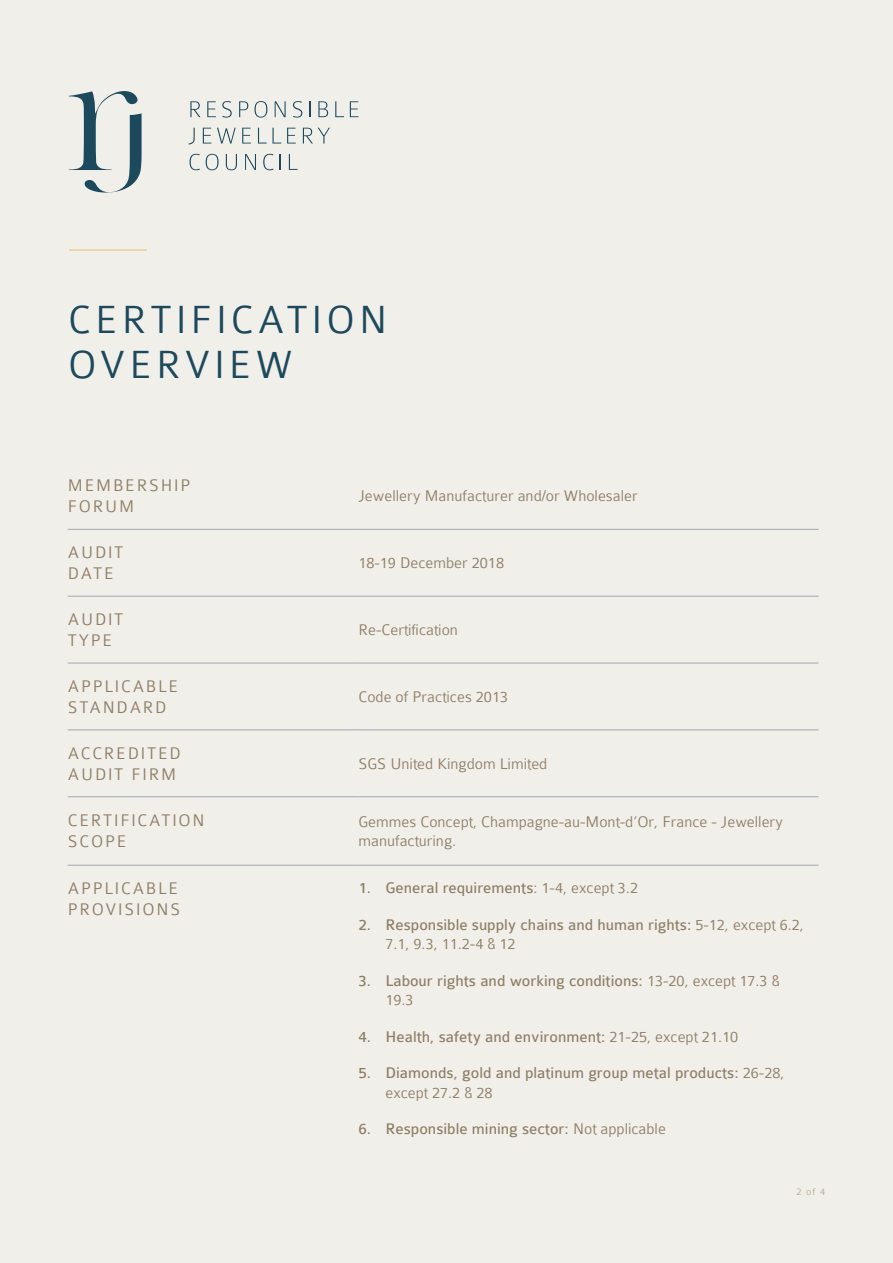
<style>
.page{position:relative;width:893px;height:1263px;background:#f1efea}
.page>*{position:absolute;margin:0;border:0;box-sizing:border-box;transform-origin:0 0}
.Large_subhead_20pt_S{font:300 42px/45px "Colaborate";letter-spacing:.1em;color:#1c495c}
.Small_subhead_12pt_E{font:300 18px/21px "Colaborate";letter-spacing:.1em;color:#8d7f64}
.t1{font:16.5px/19.5px "Colaborate";color:#8d7f64}
.Body_copy_Earth{font:300 16.5px/19.5px "Colaborate";color:#8d7f64}
.t2{font:300 10.5px "Colaborate";color:#b5a996}
.s1{font-weight:300}
</style>
<div class="page">
<hr style="left:69px;top:249px;width:78px;height:2px;background:#e9c378">
<svg style="left:68px;top:96px;width:291px;height:75px"></svg>
<svg style="left:69px;top:91px;width:73px;height:102px"></svg>
<svg style="left:190px;top:101px;width:10px;height:16px"></svg>
<svg style="left:207px;top:101px;width:9px;height:16px"></svg>
<svg style="left:222px;top:101px;width:10px;height:17px"></svg>
<svg style="left:239px;top:101px;width:9px;height:16px"></svg>
<svg style="left:254px;top:101px;width:13px;height:17px"></svg>
<svg style="left:275px;top:101px;width:11px;height:16px"></svg>
<svg style="left:293px;top:101px;width:9px;height:17px"></svg>
<svg style="left:309px;top:101px;width:2px;height:16px"></svg>
<svg style="left:318px;top:101px;width:10px;height:16px"></svg>
<svg style="left:335px;top:101px;width:9px;height:16px"></svg>
<svg style="left:350px;top:101px;width:8px;height:16px"></svg>
<svg style="left:188px;top:128px;width:7px;height:17px"></svg>
<svg style="left:203px;top:128px;width:8px;height:16px"></svg>
<svg style="left:217px;top:128px;width:19px;height:16px"></svg>
<svg style="left:242px;top:128px;width:9px;height:16px"></svg>
<svg style="left:258px;top:128px;width:23px;height:16px"></svg>
<svg style="left:287px;top:128px;width:9px;height:16px"></svg>
<svg style="left:303px;top:128px;width:27px;height:16px"></svg>
<svg style="left:190px;top:154px;width:10px;height:16px"></svg>
<svg style="left:206px;top:154px;width:13px;height:16px"></svg>
<svg style="left:226px;top:154px;width:11px;height:16px"></svg>
<svg style="left:245px;top:154px;width:11px;height:16px"></svg>
<svg style="left:263px;top:154px;width:11px;height:16px"></svg>
<svg style="left:280px;top:154px;width:1px;height:16px"></svg>
<svg style="left:289px;top:154px;width:9px;height:16px"></svg>
<hr style="left:68px;top:529px;width:290px;height:1px;background:#a0a8af">
<hr style="left:358px;top:529px;width:460px;height:1px;background:#a0a8af">
<hr style="left:68px;top:596px;width:290px;height:1px;background:#a0a8af">
<hr style="left:358px;top:596px;width:460px;height:1px;background:#a0a8af">
<hr style="left:68px;top:663px;width:290px;height:1px;background:#a0a8af">
<hr style="left:358px;top:663px;width:460px;height:1px;background:#a0a8af">
<hr style="left:68px;top:730px;width:290px;height:1px;background:#a0a8af">
<hr style="left:358px;top:730px;width:460px;height:1px;background:#a0a8af">
<hr style="left:68px;top:796px;width:290px;height:1px;background:#a0a8af">
<hr style="left:358px;top:796px;width:460px;height:1px;background:#a0a8af">
<hr style="left:68px;top:865px;width:290px;height:1px;background:#a0a8af">
<hr style="left:358px;top:865px;width:460px;height:1px;background:#a0a8af">
<p class="Large_subhead_20pt_S" style="left:68px;top:298px;width:321px">CERTIFICATION<br>OVERVIEW</p>
<p class="Small_subhead_12pt_E" style="left:68px;top:475px;width:124px">MEMBERSHIP<br>FORUM</p>
<p class="Body_copy_Earth" style="left:358px;top:486px;width:281px">Jewellery Manufacturer and/or Wholesaler</p>
<p class="Small_subhead_12pt_E" style="left:68px;top:542px;width:57px">AUDIT<br>DATE</p>
<p class="Body_copy_Earth" style="left:358px;top:553px;width:147px">18-19 December 2018</p>
<p class="Small_subhead_12pt_E" style="left:68px;top:609px;width:57px">AUDIT<br>TYPE</p>
<p class="Body_copy_Earth" style="left:358px;top:620px;width:101px">Re-Certification</p>
<p class="Small_subhead_12pt_E" style="left:68px;top:676px;width:112px">APPLICABLE<br>STANDARD</p>
<p class="Body_copy_Earth" style="left:358px;top:687px;width:151px">Code of Practices 2013</p>
<p class="Small_subhead_12pt_E" style="left:68px;top:742px;width:114px">ACCREDITED<br>AUDIT FIRM</p>
<p class="Body_copy_Earth" style="left:358px;top:754px;width:190px">SGS United Kingdom Limited</p>
<p class="Small_subhead_12pt_E" style="left:68px;top:810px;width:138px">CERTIFICATION<br>SCOPE</p>
<p class="Body_copy_Earth" style="left:358px;top:812px;width:426px">Gemmes Concept, Champagne-au-Mont-d’Or, France - Jewellery manufacturing.</p>
<p class="Small_subhead_12pt_E" style="left:68px;top:878px;width:114px">APPLICABLE<br>PROVISIONS</p>
<p class="t1" style="left:358px;top:878px;width:281px">1. General requirements<span class="s1">: 1-4, except 3.2</span></p>
<p class="t1" style="left:385px;top:915px;width:420px;text-indent:-27px">2. Responsible supply chains and human rights: <span class="s1">5-12, except 6.2,<br>7.1, 9.3, 11.2-4 &amp; 12</span></p>
<p class="t1" style="left:385px;top:971px;width:396px;text-indent:-27px">3. Labour rights and working conditions: <span class="s1">13-20, except 17.3 &amp;<br>19.3</span></p>
<p class="t1" style="left:358px;top:1027px;width:381px">4. Health, safety and environment: <span class="s1">21-25, except 21.10</span></p>
<p class="t1" style="left:385px;top:1063px;width:401px;text-indent:-27px">5. Diamonds, gold and platinum group metal products: <span class="s1">26-28, except 27.2 &amp; 28</span></p>
<p class="t1" style="left:358px;top:1119px;width:309px">6. Responsible mining sector: <span class="s1">Not applicable</span></p>
<p class="t2" style="left:796px;top:1186px;width:30px">2 of 4</p>
</div>
